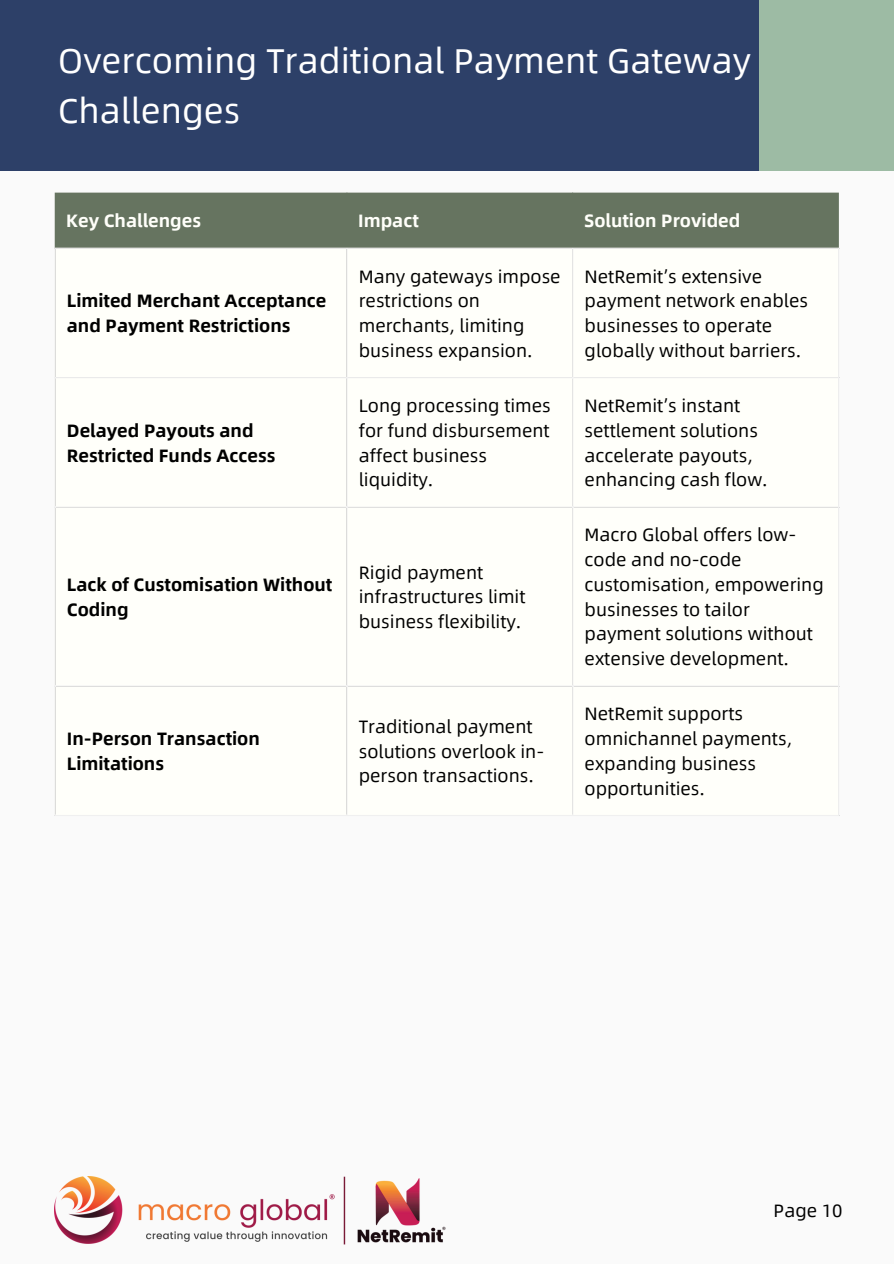
<style>
.page{position:relative;width:894px;height:1264px;background:#fff}
.page>*{position:absolute;margin:0;border:0;box-sizing:border-box;transform-origin:0 0}
.t1{font:34.5px/50.7px "Alibaba Sans";color:#fff}
.t2{font:18px/24.8px "Alibaba Sans";color:#000}
.t3{font:700 18px/24.8px "Alibaba Sans";color:#000}
.t4{font:700 18px "Alibaba Sans";color:#fffffa}
</style>
<div class="page">
<div style="left:0;top:0;width:893px;height:1263px;background:#fafafa"></div>
<div style="left:0;top:0;width:893px;height:170px;background:#2d4068"></div>
<div style="left:759px;top:0;width:134px;height:170px;background:#9dbba4"></div>
<img style="left:54px;top:1176px;width:392px;height:68px">
<div style="left:55px;top:193px;width:783px;height:55px;background:#667460"></div>
<hr style="left:54px;top:249px;width:2px;height:566px;background:#f0f0f0">
<hr style="left:346px;top:249px;width:1px;height:566px;background:#f0f0f0">
<hr style="left:572px;top:249px;width:1px;height:566px;background:#f0f0f0">
<hr style="left:837px;top:249px;width:1px;height:566px;background:#f0f0f0">
<hr style="left:54px;top:248px;width:784px;height:1px;background:#f0f0f0">
<hr style="left:54px;top:377px;width:784px;height:1px;background:#f0f0f0">
<hr style="left:54px;top:506px;width:784px;height:1px;background:#f0f0f0">
<hr style="left:54px;top:685px;width:784px;height:1px;background:#f0f0f0">
<hr style="left:54px;top:815px;width:784px;height:1px;background:#f0f0f0">
<p class="t1" style="left:58px;top:33px;width:694px">Overcoming Traditional Payment Gateway<br>Challenges</p>
<p class="t4" style="left:66px;top:205px;width:136px">Key Challenges</p>
<p class="t4" style="left:358px;top:205px;width:62px">Impact</p>
<p class="t4" style="left:584px;top:205px;width:158px">Solution Provided</p>
<p class="t3" style="left:67px;top:287px;width:261px">Limited Merchant Acceptance and Payment Restrictions</p>
<p class="t3" style="left:67px;top:417px;width:210px">Delayed Payouts and<br>Restricted Funds Access</p>
<p class="t3" style="left:67px;top:571px;width:267px">Lack of Customisation Without<br>Coding</p>
<p class="t3" style="left:67px;top:725px;width:194px">In-Person Transaction<br>Limitations</p>
<p class="t2" style="left:358px;top:263px;width:203px">Many gateways impose restrictions on merchants, limiting business expansion.</p>
<p class="t2" style="left:584px;top:263px;width:225px">NetRemit’s extensive payment network enables businesses to operate globally without barriers.</p>
<p class="t2" style="left:358px;top:392px;width:193px">Long processing times for fund disbursement affect business liquidity.</p>
<p class="t2" style="left:584px;top:392px;width:184px">NetRemit’s instant settlement solutions accelerate payouts, enhancing cash flow.</p>
<p class="t2" style="left:358px;top:558px;width:168px">Rigid payment infrastructures limit business flexibility.</p>
<p class="t2" style="left:358px;top:713px;width:187px">Traditional payment solutions overlook in&shy;person transactions.</p>
<p class="t2" style="left:584px;top:521px;width:241px">Macro Global offers low&shy;code and no-code customisation, empowering businesses to tailor payment solutions without extensive development.</p>
<p class="t2" style="left:584px;top:700px;width:209px">NetRemit supports omnichannel payments, expanding business opportunities.</p>
<h1 class="t2" style="left:773px;top:1197px;width:70px">Page 10</h1>
</div>
